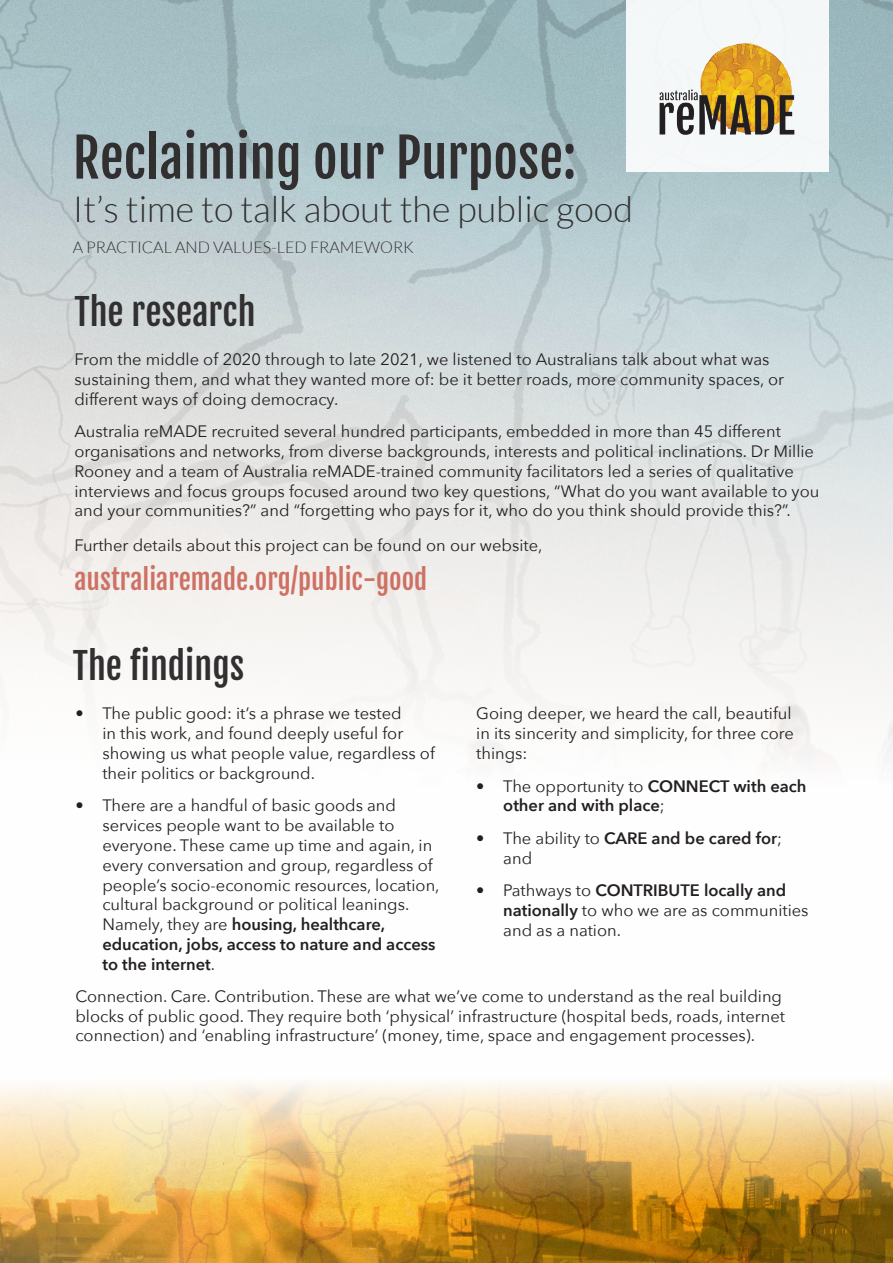
<style>
.page{position:relative;width:893px;height:1263px;background:#fff}
.page>*{position:absolute;margin:0;border:0;box-sizing:border-box;transform-origin:0 0}
.t1{font:52.95px "Fjalla One";color:#312f30}
.t2{font:300 36px "Lato";color:#312f30}
.t3{font:36px "Fjalla One";color:#312f30}
.t4{font:27px "Fjalla One";color:#ce7164}
.t5{font:16.5px/19.8px "Avenir Next";color:#231f20}
.t6{font:600 16.5px/19.8px "Avenir Next";color:#231f20}
.t7{font:300 16.2px "Lato";color:#312f30}
.s1{font-weight:600}
.s2{font-weight:400}
</style>
<div class="page">
<img style="left:0;top:0;width:893px;height:761px">
<div style="left:626px;top:0;width:203px;height:172px;background:#f5f8f8"></div>
<img style="left:659px;top:43px;width:136px;height:92px">
<img style="left:0;top:1083px;width:893px;height:180px">
<p class="t1" style="left:73px;top:125px;width:505px">Reclaiming our Purpose:</p>
<p class="t2" style="left:73px;top:190px;width:562px">It’s time to talk about the public good</p>
<p class="t7" style="left:73px;top:238px;width:343px">A PRACTICAL AND VALUES-LED FRAMEWORK</p>
<p class="t3" style="left:74px;top:290px;width:183px">The research</p>
<p class="t5" style="left:74px;top:349px;width:711px">From the middle of 2020 through to late 2021, we listened to Australians talk about what was sustaining them, and what they wanted more of: be it better roads, more community spaces, or different ways of doing democracy.</p>
<p class="t5" style="left:74px;top:421px;width:746px">Australia reMADE recruited several hundred participants, embedded in more than 45 different organisations and networks, from diverse backgrounds, interests and political inclinations. Dr Millie Rooney and a team of Australia reMADE-trained community facilitators led a series of qualitative interviews and focus groups focused around two key questions, “What do you want available to you and your communities?” and “forgetting who pays for it, who do you think should provide this?”.</p>
<p class="t5" style="left:74px;top:534px;width:469px">Further details about this project can be found on our website,</p>
<p class="t4" style="left:74px;top:562px;width:354px">australiaremade.org/public-good</p>
<p class="t3" style="left:73px;top:643px;width:173px">The findings</p>
<p class="t5" style="left:102px;top:703px;width:334px;text-indent:-27px">• The public good: it’s a phrase we tested<br>in this work, and found deeply useful for showing us what people value, regardless of their politics or background.</p>
<p class="t5" style="left:102px;top:795px;width:339px;text-indent:-27px">• There are a handful of basic goods and services people want to be available to everyone. These came up time and again, in every conversation and group, regardless of people’s socio-economic resources, location, cultural background or political leanings.<br>Namely, they are <span class="s1">housing, healthcare, education, jobs, access to nature and access to the internet</span>.</p>
<p class="t5" style="left:476px;top:703px;width:319px">Going deeper, we heard the call, beautiful in its sincerity and simplicity, for three core things:</p>
<p class="t6" style="left:503px;top:775px;width:305px;text-indent:-27px"><span class="s2">• The opportunity to</span> CONNECT with each other and with place<span class="s2">;</span></p>
<p class="t5" style="left:503px;top:827px;width:280px;text-indent:-27px">• The ability to <span class="s1">CARE and be cared for</span>; and</p>
<p class="t5" style="left:503px;top:880px;width:307px;text-indent:-27px">• Pathways to <span class="s1">CONTRIBUTE locally and nationally</span> to who we are as communities and as a nation.</p>
<p class="t5" style="left:75px;top:985px;width:711px">Connection. Care. Contribution. These are what we’ve come to understand as the real building blocks of public good. They require both ‘physical’ infrastructure (hospital beds, roads, internet connection) and ‘enabling infrastructure’ (money, time, space and engagement processes).</p>
</div>
